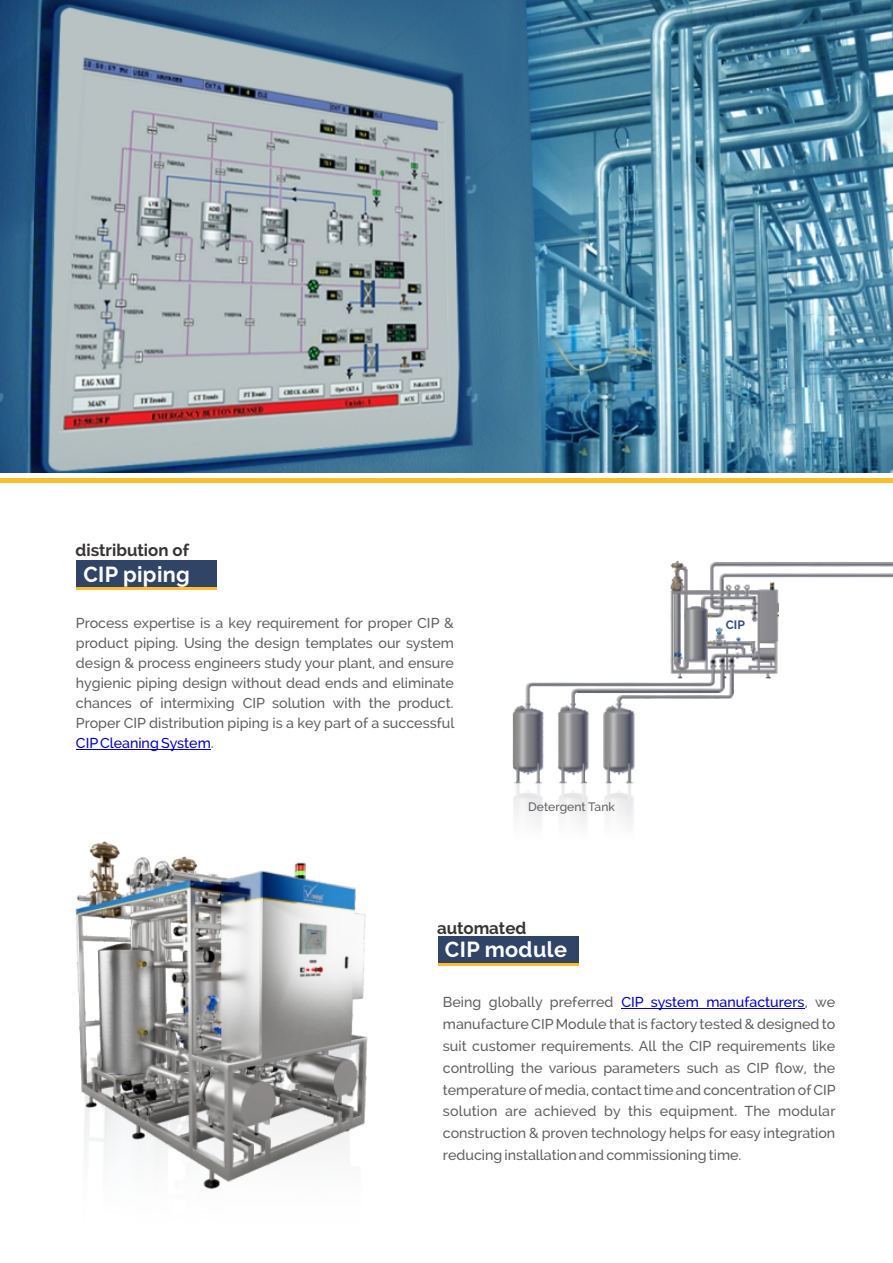
<style>
.page{position:relative;width:893px;height:1263px;background:#fff}
.page>*{position:absolute;margin:0;border:0;box-sizing:border-box;transform-origin:0 0}
.t1{font:700 21.6px "Raleway";letter-spacing:.015em;color:#fefefe}
.t2{font:700 16.8px "Raleway";color:#373435}
.t3{font:500 14.25px/21.8px "Raleway";color:#606062;text-align:justify}
.t4{font:500 12.15px "Raleway";color:#606062}
.t5{font:700 12.15px "Raleway";color:#314d80}
.s1{color:#0000c4}
</style>
<div class="page">
<img style="left:0;top:0;width:893px;height:473px">
<img style="left:75px;top:841px;width:504px;height:349px">
<img style="left:471px;top:422px;width:422px;height:249px">
<img style="left:471px;top:671px;width:307px;height:234px">
<hr style="left:0;top:479px;width:893px;height:4px;background:#fdbe2d">
<hr style="left:621px;top:1008px;width:184px;height:1px;background:#0000c4">
<div style="left:438px;top:936px;width:140px;height:27px;background:#2f4466"></div>
<hr style="left:438px;top:963px;width:140px;height:3px;background:#fdbe2d">
<hr style="left:76px;top:749px;width:85px;height:1px;background:#0000c4">
<hr style="left:170px;top:749px;width:41px;height:1px;background:#0000c4">
<div style="left:76px;top:561px;width:141px;height:27px;background:#2f4466"></div>
<hr style="left:76px;top:588px;width:141px;height:2px;background:#fdbe2d">
<p class="t2" style="left:75px;top:540px;width:115px">distribution of</p>
<h1 class="t1" style="left:83px;top:561px;width:108px">CIP piping</h1>
<p class="t3" style="left:76px;top:613px;width:380px;line-height:19.8px">Process expertise is a key requirement for proper CIP &amp; product piping. Using the design templates our system design &amp; process engineers study your plant, and ensure hygienic piping design without dead ends and eliminate chances of intermixing CIP solution with the product.<br>Proper CIP distribution piping is a key part of a successful <span class="s1">CIPCleaning System</span>.</p>
<p class="t4" style="left:528px;top:800px;width:88px">Detergent Tank</p>
<p class="t2" style="left:437px;top:918px;width:91px">automated</p>
<h1 class="t1" style="left:445px;top:937px;width:124px">CIP module</h1>
<p class="t5" style="left:726px;top:618px;width:21px">CIP</p>
<p class="t3" style="left:443px;top:991px;width:394px">Being globally preferred <span class="s1">CIP system manufacturers</span>, we manufacture CIP Module that is factory tested &amp; designed to suit customer requirements. All the CIP requirements like controlling the various parameters such as CIP flow, the temperature ofmedia, contact time and concentration ofCIP solution are achieved by this equipment. The modular construction &amp; proven technology helps for easy integration reducing installation and commissioning time.</p>
</div>
